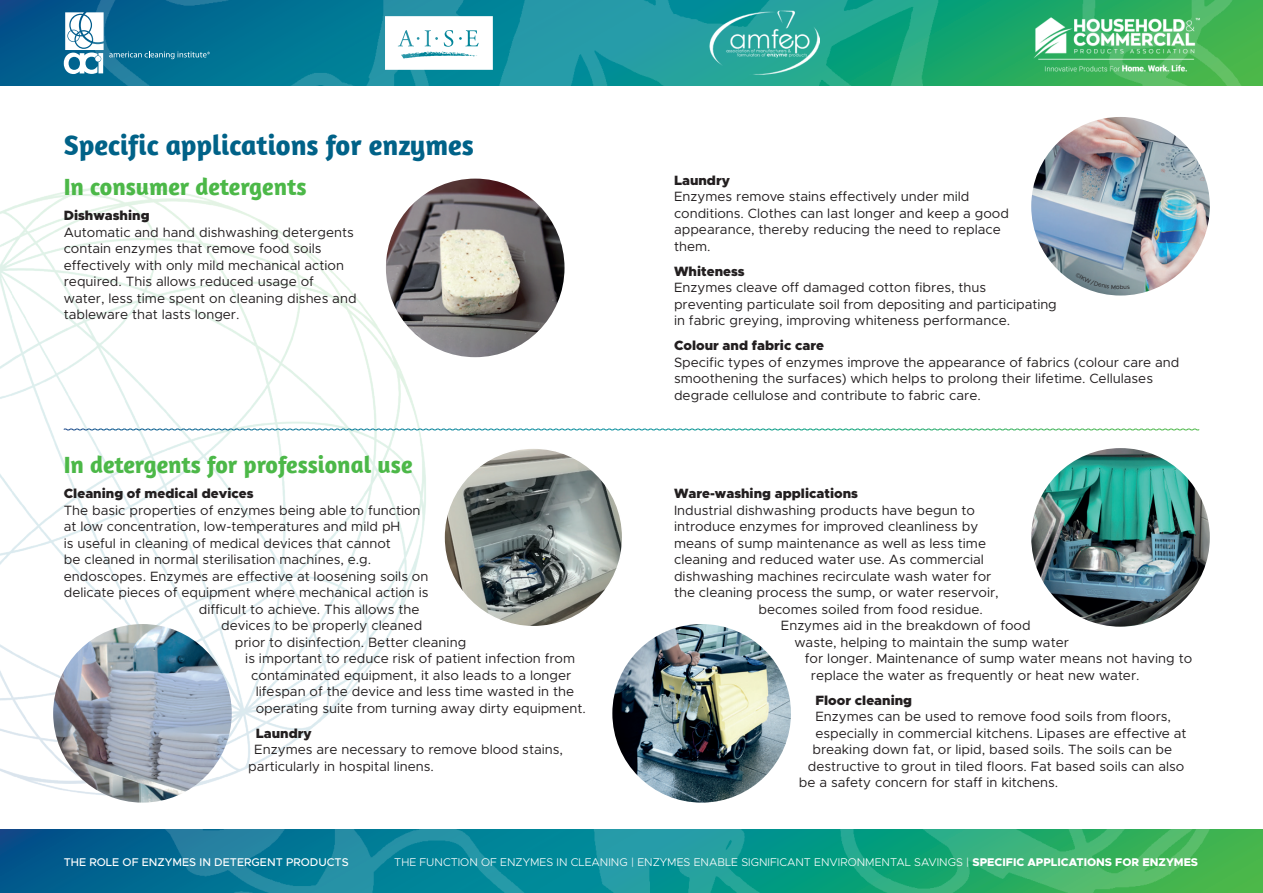
<style>
.page{position:relative;width:1263px;height:893px;background:#fff}
.page>*{position:absolute;margin:0;border:0;box-sizing:border-box;transform-origin:0 0}
.t1{font:700 28.5px "Amaranth";color:#006288}
.t2{font:700 24px "Amaranth";color:#4cb848}
.t3{font:13.5px/16.5px "Metropolis";color:#231f20}
.t4{font:900 13.5px "Metropolis";color:#231f20}
.t5{font:300 11.25px "Metropolis";color:#fff}
.t6{font:500 11.25px "Metropolis";color:#fff}
.s1{font-weight:800}
</style>
<div class="page">
<img style="left:0;top:186px;width:434px;height:610px">
<img style="left:0;top:0;width:1263px;height:85px">
<img style="left:0;top:829px;width:1263px;height:64px">
<img style="left:386px;top:179px;width:178px;height:178px;border-radius:89px">
<img style="left:1031px;top:448px;width:179px;height:179px;border-radius:89px">
<img style="left:612px;top:624px;width:179px;height:179px;border-radius:89px">
<img style="left:444px;top:448px;width:179px;height:179px;border-radius:89px">
<svg style="left:63px;top:428px;width:1137px;height:3px"></svg>
<img style="left:1031px;top:117px;width:179px;height:179px;border-radius:89px">
<img style="left:53px;top:624px;width:179px;height:179px;border-radius:89px">
<img style="left:710px;top:10px;width:110px;height:65px">
<img style="left:1027px;top:5px;width:178px;height:81px">
<svg style="left:64px;top:12px;width:146px;height:62px"></svg>
<svg style="left:385px;top:16px;width:108px;height:54px"></svg>
<svg style="left:1075px;top:272px;width:55px;height:17px"></svg>
<h1 class="t1" style="left:64px;top:128px;width:412px">Specific applications for enzymes</h1>
<h2 class="t2" style="left:64px;top:172px;width:244px">In consumer detergents</h2>
<p class="t4" style="left:64px;top:207px;width:87px">Dishwashing</p>
<p class="t3" style="left:64px;top:224px;width:294px">Automatic and hand dishwashing detergents contain enzymes that remove food soils effectively with only mild mechanical action required. This allows reduced usage of water, less time spent on cleaning dishes and tableware that lasts longer.</p>
<h2 class="t2" style="left:64px;top:450px;width:350px">In detergents for professional use</h2>
<p class="t4" style="left:64px;top:485px;width:191px">Cleaning of medical devices</p>
<p class="t3" style="left:64px;top:502px;width:358px">The basic properties of enzymes being able to function</p>
<p class="t3" style="left:64px;top:519px;width:338px">at low concentration, low-temperatures and mild pH</p>
<p class="t3" style="left:64px;top:535px;width:329px">is useful in cleaning of medical devices that cannot</p>
<p class="t3" style="left:64px;top:551px;width:309px">be cleaned in normal sterilisation machines, e.g.</p>
<p class="t3" style="left:64px;top:568px;width:366px">endoscopes. Enzymes are effective at loosening soils on</p>
<p class="t3" style="left:64px;top:584px;width:366px">delicate pieces of equipment where mechanical action is</p>
<p class="t3" style="left:199px;top:601px;width:222px">difficult to achieve. This allows the</p>
<p class="t3" style="left:221px;top:617px;width:202px">devices to be properly cleaned</p>
<p class="t3" style="left:235px;top:634px;width:233px">prior to disinfection. Better cleaning</p>
<p class="t3" style="left:245px;top:650px;width:331px">is important to reduce risk of patient infection from</p>
<p class="t3" style="left:251px;top:667px;width:322px">contaminated equipment, it also leads to a longer</p>
<p class="t3" style="left:256px;top:683px;width:320px">lifespan of the device and less time wasted in the</p>
<p class="t3" style="left:256px;top:700px;width:331px">operating suite from turning away dirty equipment.</p>
<p class="t4" style="left:256px;top:725px;width:57px">Laundry</p>
<p class="t3" style="left:248px;top:741px;width:316px;text-indent:6px">Enzymes are necessary to remove blood stains, particularly in hospital linens.</p>
<p class="t4" style="left:674px;top:171px;width:57px">Laundry</p>
<p class="t3" style="left:674px;top:188px;width:337px">Enzymes remove stains effectively under mild conditions. Clothes can last longer and keep a good appearance, thereby reducing the need to replace them.</p>
<p class="t4" style="left:674px;top:262px;width:72px">Whiteness</p>
<p class="t3" style="left:674px;top:279px;width:384px">Enzymes cleave off damaged cotton fibres, thus preventing particulate soil from depositing and participating in fabric greying, improving whiteness performance.</p>
<p class="t4" style="left:674px;top:337px;width:152px">Colour and fabric care</p>
<p class="t3" style="left:674px;top:354px;width:507px">Specific types of enzymes improve the appearance of fabrics (colour care and smoothening the surfaces) which helps to prolong their lifetime. Cellulases degrade cellulose and contribute to fabric care.</p>
<p class="t4" style="left:674px;top:485px;width:186px">Ware-washing applications</p>
<p class="t3" style="left:674px;top:502px;width:303px">Industrial dishwashing products have begun to</p>
<p class="t3" style="left:674px;top:518px;width:306px">introduce enzymes for improved cleanliness by</p>
<p class="t3" style="left:674px;top:535px;width:314px">means of sump maintenance as well as less time</p>
<p class="t3" style="left:674px;top:551px;width:311px">cleaning and reduced water use. As commercial</p>
<p class="t3" style="left:674px;top:568px;width:319px">dishwashing machines recirculate wash water for</p>
<p class="t3" style="left:674px;top:584px;width:326px">the cleaning process the sump, or water reservoir,</p>
<p class="t3" style="left:758px;top:601px;width:226px">becomes soiled from food residue.</p>
<p class="t3" style="left:781px;top:617px;width:251px">Enzymes aid in the breakdown of food</p>
<p class="t3" style="left:794px;top:634px;width:276px">waste, helping to maintain the sump water</p>
<p class="t3" style="left:805px;top:650px;width:389px">for longer. Maintenance of sump water means not having to</p>
<p class="t3" style="left:811px;top:667px;width:330px">replace the water as frequently or heat new water.</p>
<p class="t4" style="left:815px;top:692px;width:98px">Floor cleaning</p>
<p class="t3" style="left:815px;top:708px;width:357px">Enzymes can be used to remove food soils from floors,</p>
<p class="t3" style="left:815px;top:725px;width:373px">especially in commercial kitchens. Lipases are effective at</p>
<p class="t3" style="left:812px;top:741px;width:361px">breaking down fat, or lipid, based soils. The soils can be</p>
<p class="t3" style="left:808px;top:758px;width:378px">destructive to grout in tiled floors. Fat based soils can also</p>
<p class="t3" style="left:799px;top:774px;width:261px">be a safety concern for staff in kitchens.</p>
<p class="t6" style="left:64px;top:855px;width:286px">THE ROLE OF ENZYMES IN DETERGENT PRODUCTS</p>
<p class="t5" style="left:394px;top:855px;width:805px">THE FUNCTION OF ENZYMES IN CLEANING | ENZYMES ENABLE SIGNIFICANT ENVIRONMENTAL SAVINGS | <span class="s1">SPECIFIC APPLICATIONS FOR ENZYMES</span></p>
</div>
